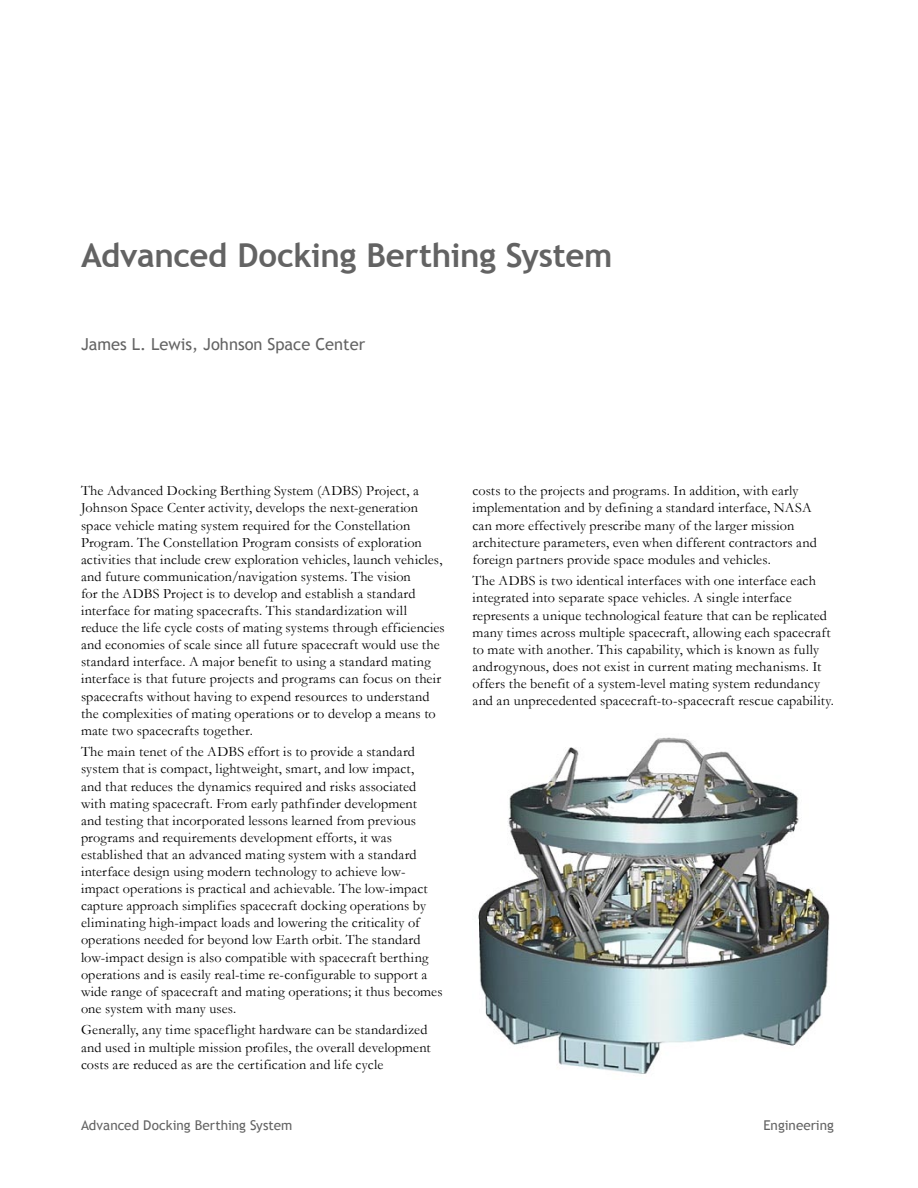
<style>
.page{position:relative;width:918px;height:1188px;background:#fff}
.page>*{position:absolute;margin:0;border:0;box-sizing:border-box;transform-origin:0 0}
.t1{font:700 33px "Trebuchet MS";letter-spacing:-.01em;color:#636363}
.author{font:16.5px "Trebuchet MS";color:#636363}
.Body_copy{font:14.25px/17.1px "Garamond";letter-spacing:.01em;color:#000}
.t2{font:13.5px "Trebuchet MS";color:#636363}
</style>
<div class="page">
<img style="left:478px;top:737px;width:352px;height:337px">
<p class="t1" style="left:81px;top:235px;width:533px">Advanced Docking Berthing System</p>
<p class="author" style="left:81px;top:334px;width:286px">James L. Lewis, Johnson Space Center</p>
<p class="Body_copy" style="left:81px;top:482px;width:365px">The Advanced Docking Berthing System (ADBS) Project, a Johnson Space Center activity, develops the next-generation space vehicle mating system required for the Constellation Program. The Constellation Program consists of exploration activities that include crew exploration vehicles, launch vehicles, and future communication/navigation systems. The vision<br>for the ADBS Project is to develop and establish a standard interface for mating spacecrafts. This standardization will reduce the life cycle costs of mating systems through efficiencies and economies of scale since all future spacecraft would use the standard interface. A major benefit to using a standard mating interface is that future projects and programs can focus on their spacecrafts without having to expend resources to understand the complexities of mating operations or to develop a means to mate two spacecrafts together.</p>
<p class="Body_copy" style="left:81px;top:743px;width:363px">The main tenet of the ADBS effort is to provide a standard system that is compact, lightweight, smart, and low impact,<br>and that reduces the dynamics required and risks associated with mating spacecraft. From early pathfinder development<br>and testing that incorporated lessons learned from previous programs and requirements development efforts, it was established that an advanced mating system with a standard interface design using modern technology to achieve low&shy;impact operations is practical and achievable. The low-impact capture approach simplifies spacecraft docking operations by eliminating high-impact loads and lowering the criticality of operations needed for beyond low Earth orbit. The standard low-impact design is also compatible with spacecraft berthing operations and is easily real-time re-configurable to support a wide range of spacecraft and mating operations; it thus becomes one system with many uses.</p>
<p class="Body_copy" style="left:81px;top:1021px;width:351px">Generally, any time spaceflight hardware can be standardized and used in multiple mission profiles, the overall development costs are reduced as are the certification and life cycle</p>
<p class="Body_copy" style="left:472px;top:482px;width:346px">costs to the projects and programs. In addition, with early implementation and by defining a standard interface, NASA can more effectively prescribe many of the larger mission architecture parameters, even when different contractors and foreign partners provide space modules and vehicles.</p>
<p class="Body_copy" style="left:472px;top:572px;width:363px">The ADBS is two identical interfaces with one interface each integrated into separate space vehicles. A single interface represents a unique technological feature that can be replicated many times across multiple spacecraft, allowing each spacecraft to mate with another. This capability, which is known as fully androgynous, does not exist in current mating mechanisms. It offers the benefit of a system-level mating system redundancy and an unprecedented spacecraft-to-spacecraft rescue capability.</p>
<p class="t2" style="left:81px;top:1118px;width:213px">Advanced Docking Berthing System</p>
<p class="t2" style="left:763px;top:1118px;width:72px">Engineering</p>
</div>
